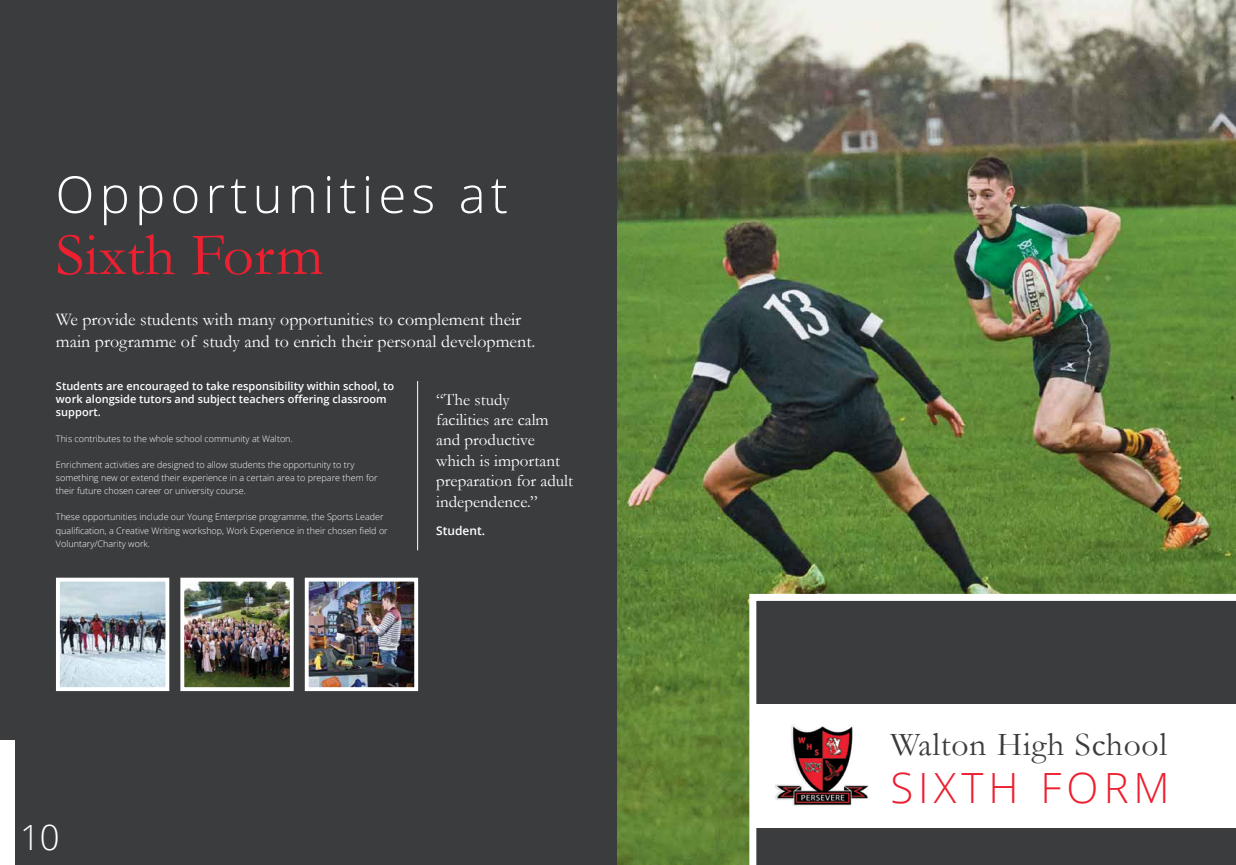
<style>
.page{position:relative;width:1236px;height:865px;background:#fff}
.page>*{position:absolute;margin:0;border:0;box-sizing:border-box;transform-origin:0 0}
.t1{font:61px "Garamond";color:#ec2030}
.t2{font:300 51px "Open Sans";letter-spacing:.1em;color:#fff}
.t3{font:300 41.7px "Open Sans";letter-spacing:.12em;color:#ec2030}
.t4{font:300 34.8px "Open Sans";color:#fff}
.t5{font:33.6px "Garamond";letter-spacing:.02em;color:#3a3c3e}
.t6{font:18px/21.6px "Garamond";color:#fff}
.t7{font:17px/20.4px "Garamond";color:#fff}
.t8{font:600 12px "Open Sans";color:#fff}
.t9{font:600 11px/13px "Open Sans";color:#fff}
.t10{font:300 9px/13px "Open Sans";color:#fff}
</style>
<div class="page">
<div style="left:0;top:0;width:618px;height:865px;background:#3a3c3e"></div>
<img style="left:618px;top:0;width:618px;height:865px">
<div style="left:0;top:740px;width:14px;height:125px;background:#fff"></div>
<hr style="left:417px;top:381px;width:1px;height:169px;background:#fff">
<img style="left:185px;top:582px;width:104px;height:104px">
<div style="left:180px;top:577px;width:114px;height:114px;border:4px solid #fff"></div>
<img style="left:61px;top:582px;width:103px;height:104px">
<div style="left:56px;top:577px;width:113px;height:114px;border:4px solid #fff"></div>
<img style="left:310px;top:582px;width:103px;height:104px">
<div style="left:305px;top:577px;width:113px;height:114px;border:4px solid #fff"></div>
<svg style="left:746px;top:590px;width:490px;height:275px"></svg>
<img style="left:772px;top:721px;width:100px;height:86px">
<h2 class="t2" style="left:55px;top:159px;width:454px">Opportunities at</h2>
<h1 class="t1" style="left:55px;top:218px;width:270px">Sixth Form</h1>
<h3 class="t6" style="left:56px;top:308px;width:481px">We provide students with many opportunities to complement their main programme of study and to enrich their personal development.</h3>
<p class="t9" style="left:56px;top:380px;width:340px">Students are encouraged to take responsibility within school, to work alongside tutors and subject teachers offering classroom support.</p>
<p class="t10" style="left:56px;top:432px;width:238px">This contributes to the whole school community at Walton.</p>
<p class="t10" style="left:56px;top:458px;width:323px">Enrichment activities are designed to allow students the opportunity to try something new or extend their experience in a certain area to prepare them for their future chosen career or university course.</p>
<p class="t10" style="left:56px;top:510px;width:333px">These opportunities include our Young Enterprise programme, the Sports Leader qualification, a Creative Writing workshop, Work Experience in their chosen field or<br>Voluntary/Charity work.</p>
<h3 class="t7" style="left:436px;top:389px;width:138px">“The study<br>facilities are calm and productive which is important preparation for adult independence.”</h3>
<h3 class="t8" style="left:436px;top:523px;width:50px">Student.</h3>
<h3 class="t4" style="left:20px;top:813px;width:41px">10</h3>
<h3 class="t5" style="left:890px;top:724px;width:278px">Walton High School</h3>
<h3 class="t3" style="left:890px;top:759px;width:281px">SIXTH FORM</h3>
</div>
